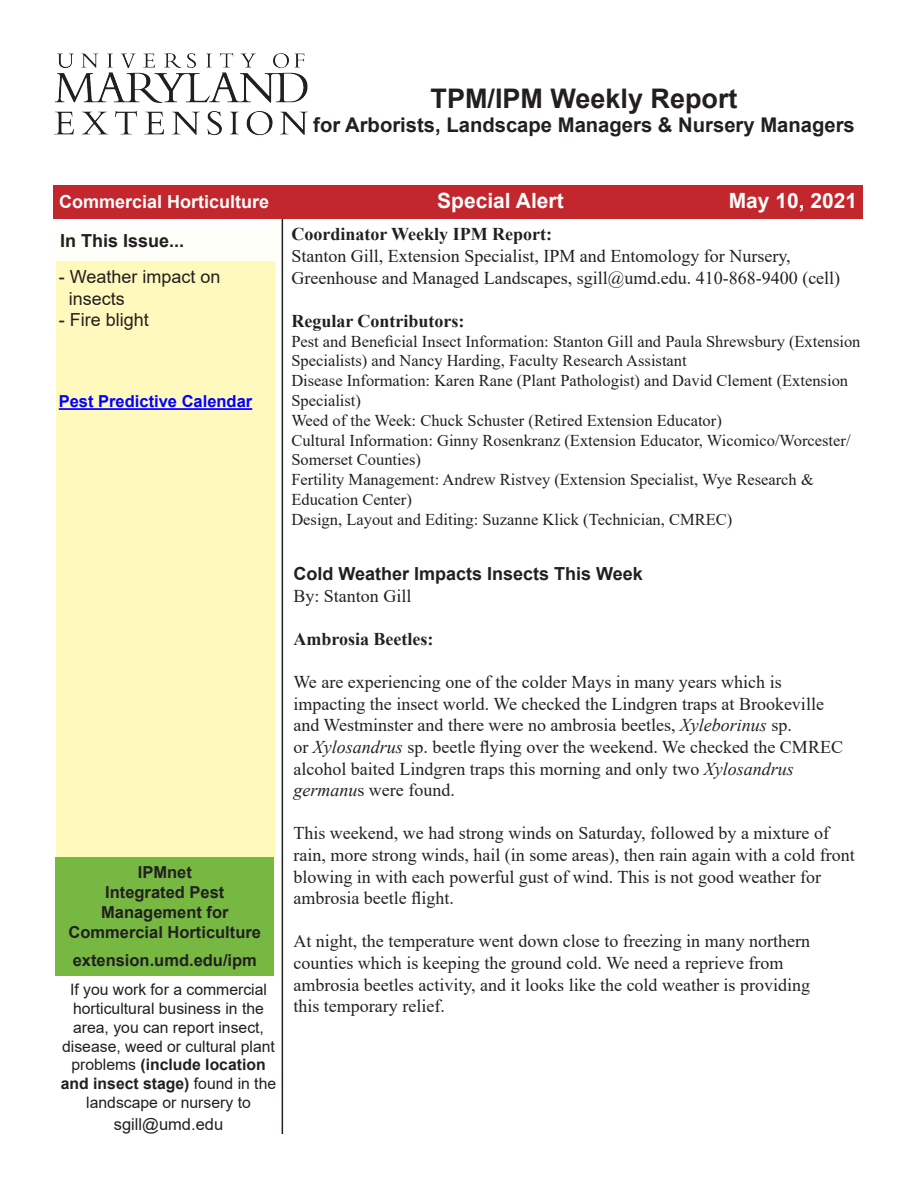
<style>
.page{position:relative;width:918px;height:1188px;background:#fff}
.page>*{position:absolute;margin:0;border:0;box-sizing:border-box;transform-origin:0 0}
.t1{font:700 27px "Arial";color:#231f20}
.t2{font:700 21px "Arial";color:#fffdfc}
.t3{font:700 20.25px "Arial";color:#231f20}
.t4{font:18px/21.6px "Times New Roman";color:#222}
.t5{font:18px/21.6px "Times New Roman";color:#231f20}
.t6{font:700 18px "Times New Roman";color:#231f20}
.Headline{font:700 18px "Arial";color:#231f20}
.t7{font:18px/21.6px "Arial";color:#231f20}
.t8{font:700 18px "Arial";color:#fffdfc}
.t9{font:700 18px "Times New Roman";color:#222}
.t10{font:16.5px/19.8px "Times New Roman";color:#231f20}
.t11{font:700 16.5px/19.8px "Arial";color:#231f20}
.t12{font:700 16.5px "Arial";color:#00f}
.t13{font:16.5px "Arial";color:#231f20}
.t14{font:15.75px/18.9px "Arial";color:#231f20;text-align:center}
.s1{font-weight:700}
.s2{font-style:italic}
</style>
<div class="page">
<div style="left:53px;top:185px;width:810px;height:34px;background:#c1272d"></div>
<div style="left:54px;top:228px;width:228px;height:34px;background:#fffffa"></div>
<hr style="left:282px;top:219px;width:1px;height:915px;background:#231f20">
<img style="left:54px;top:54px;width:254px;height:82px">
<div style="left:56px;top:261px;width:218px;height:598px;background:#fff9bd"></div>
<hr style="left:59px;top:408px;width:193px;height:2px;background:#00f">
<div style="left:56px;top:857px;width:218px;height:119px;background:#76b842"></div>
<h1 class="t1" style="left:431px;top:79px;width:309px">TPM/IPM Weekly Report</h1>
<p class="t3" style="left:313px;top:111px;width:543px">for Arborists, Landscape Managers &amp; Nursery Managers</p>
<p class="t8" style="left:59px;top:189px;width:212px">Commercial Horticulture</p>
<p class="t2" style="left:437px;top:186px;width:128px">Special Alert</p>
<p class="t2" style="left:729px;top:186px;width:130px">May 10, 2021</p>
<p class="t6" style="left:291px;top:221px;width:262px">Coordinator Weekly IPM Report:</p>
<p class="t5" style="left:291px;top:245px;width:550px">Stanton Gill, Extension Specialist, IPM and Entomology for Nursery,<br>Greenhouse and Managed Landscapes, sgill@umd.edu. 410-868-9400 (cell)</p>
<p class="t6" style="left:291px;top:308px;width:175px">Regular Contributors:</p>
<p class="t10" style="left:291px;top:331px;width:571px">Pest and Beneficial Insect Information: Stanton Gill and Paula Shrewsbury (Extension Specialists) and Nancy Harding, Faculty Research Assistant<br>Disease Information: Karen Rane (Plant Pathologist) and David Clement (Extension Specialist)<br>Weed of the Week: Chuck Schuster (Retired Extension Educator)<br>Cultural Information: Ginny Rosenkranz (Extension Educator, Wicomico/Worcester/ Somerset Counties)<br>Fertility Management: Andrew Ristvey (Extension Specialist, Wye Research &amp; Education Center)<br>Design, Layout and Editing: Suzanne Klick (Technician, CMREC)</p>
<p class="Headline" style="left:60px;top:228px;width:126px">In This Issue...</p>
<p class="t7" style="left:69px;top:266px;width:153px;text-indent:-10px">- Weather impact on insects</p>
<p class="t7" style="left:59px;top:309px;width:92px">- Fire blight</p>
<p class="t12" style="left:59px;top:390px;width:195px">Pest Predictive Calendar</p>
<p class="t11" style="left:138px;top:863px;width:56px">IPMnet</p>
<p class="t11" style="left:101px;top:882px;width:129px">Integrated Pest<br>Management for</p>
<p class="t11" style="left:69px;top:922px;width:194px">Commercial Horticulture</p>
<p class="t11" style="left:73px;top:951px;width:186px">extension.umd.edu/ipm</p>
<p class="t14" style="left:61px;top:980px;width:217px">If you work for a commercial horticultural business in the area, you can report insect, disease, weed or cultural plant problems <span class="s1">(include location and insect stage)</span> found in the landscape or nursery to</p>
<p class="t13" style="left:114px;top:1113px;width:111px">sgill@umd.edu</p>
<p class="Headline" style="left:293px;top:561px;width:351px">Cold Weather Impacts Insects This Week</p>
<p class="t4" style="left:293px;top:584px;width:120px">By: Stanton Gill</p>
<p class="t9" style="left:293px;top:626px;width:142px">Ambrosia Beetles:</p>
<p class="t4" style="left:293px;top:671px;width:551px">We are experiencing one of the colder Mays in many years which is impacting the insect world. We checked the Lindgren traps at Brookeville and Westminster and there were no ambrosia beetles, <span class="s2">Xyleborinus</span> sp.<br>or <span class="s2">Xylosandrus</span> sp. beetle flying over the weekend. We checked the CMREC alcohol baited Lindgren traps this morning and only two <span class="s2">Xylosandrus germanu</span>s were found.</p>
<p class="t4" style="left:293px;top:822px;width:563px">This weekend, we had strong winds on Saturday, followed by a mixture of rain, more strong winds, hail (in some areas), then rain again with a cold front blowing in with each powerful gust of wind. This is not good weather for ambrosia beetle flight.</p>
<p class="t4" style="left:293px;top:930px;width:518px">At night, the temperature went down close to freezing in many northern counties which is keeping the ground cold. We need a reprieve from ambrosia beetles activity, and it looks like the cold weather is providing this temporary relief.</p>
</div>
